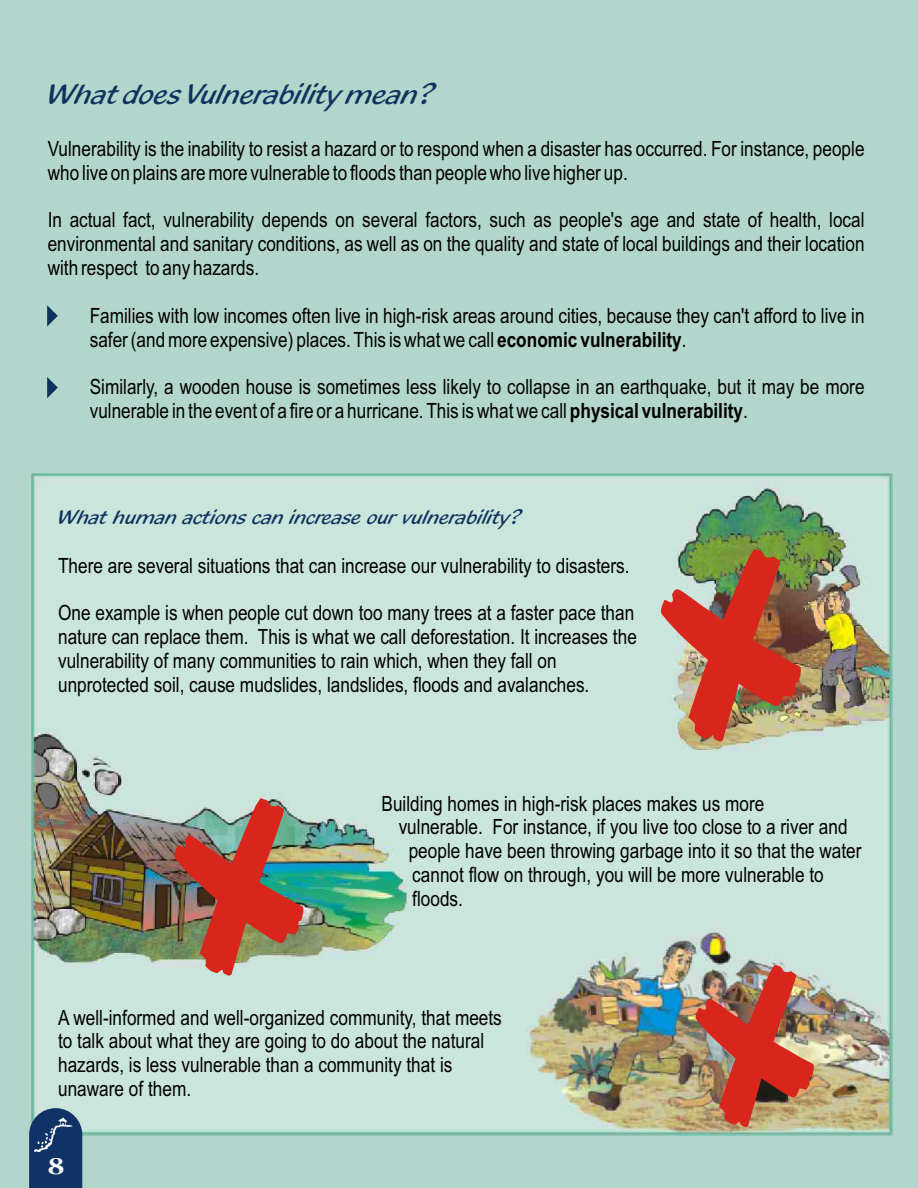
<style>
.page{position:relative;width:918px;height:1188px;background:#b3d6cc}
.page>*{position:absolute;margin:0;border:0;box-sizing:border-box;transform-origin:0 0}
.t1{font:30px "Blacklight D";color:#0f335e}
.t2{font:25.5px "Americana X Bd BT";color:#fff}
.t3{font:21px/23.9px "Arial Narrow";color:#000}
.t4{font:21px "Blacklight D";color:#0f335e}
.s1{font-weight:700}
</style>
<div class="page">
<img style="left:31px;top:473px;width:862px;height:662px">
<img style="left:661px;top:549px;width:140px;height:193px">
<img style="left:175px;top:798px;width:128px;height:178px">
<img style="left:696px;top:965px;width:118px;height:162px">
<svg style="left:47px;top:305px;width:11px;height:22px"></svg>
<svg style="left:47px;top:377px;width:11px;height:21px"></svg>
<svg style="left:29px;top:1108px;width:53px;height:80px;background:#254773"></svg>
<h1 class="t1" style="left:48px;top:81px;width:389px">What does Vulnerability mean?</h1>
<p class="t3" style="left:48px;top:139px;width:818px">Vulnerability is the inability to resist a hazard or to respond when a disaster has occurred. For instance, people who live on plains are more vulnerable to floods than people who live higher up.</p>
<p class="t3" style="left:48px;top:210px;width:818px;text-align:justify">In actual fact, vulnerability depends on several factors, such as people's age and state of health, local environmental and sanitary conditions, as well as on the quality and state of local buildings and their location with respect to any hazards.</p>
<p class="t3" style="left:90px;top:305px;width:776px">Families with low incomes often live in high-risk areas around cities, because they can't afford to live in safer (and more expensive) places. This is what we call <span class="s1">economic vulnerability</span>.</p>
<p class="t3" style="left:90px;top:377px;width:776px">Similarly, a wooden house is sometimes less likely to collapse in an earthquake, but it may be more vulnerable in the event of a fire or a hurricane. This is what we call <span class="s1">physical vulnerability</span>.</p>
<p class="t4" style="left:58px;top:508px;width:465px">What human actions can increase our vulnerability?</p>
<p class="t3" style="left:58px;top:556px;width:573px">There are several situations that can increase our vulnerability to disasters.</p>
<p class="t3" style="left:58px;top:603px;width:580px">One example is when people cut down too many trees at a faster pace than nature can replace them. This is what we call deforestation. It increases the vulnerability of many communities to rain which, when they fall on unprotected soil, cause mudslides, landslides, floods and avalanches.</p>
<p class="t3" style="left:382px;top:793px;width:384px">Building homes in high-risk places makes us more</p>
<p class="t3" style="left:399px;top:817px;width:450px">vulnerable. For instance, if you live too close to a river and</p>
<p class="t3" style="left:409px;top:841px;width:454px">people have been throwing garbage into it so that the water</p>
<p class="t3" style="left:412px;top:865px;width:413px">cannot flow on through, you will be more vulnerable to</p>
<p class="t3" style="left:412px;top:888px;width:52px">floods.</p>
<p class="t3" style="left:58px;top:1007px;width:445px">A well-informed and well-organized community, that meets to talk about what they are going to do about the natural hazards, is less vulnerable than a community that is unaware of them.</p>
<p class="t2" style="left:48px;top:1155px;width:19px">8</p>
</div>
